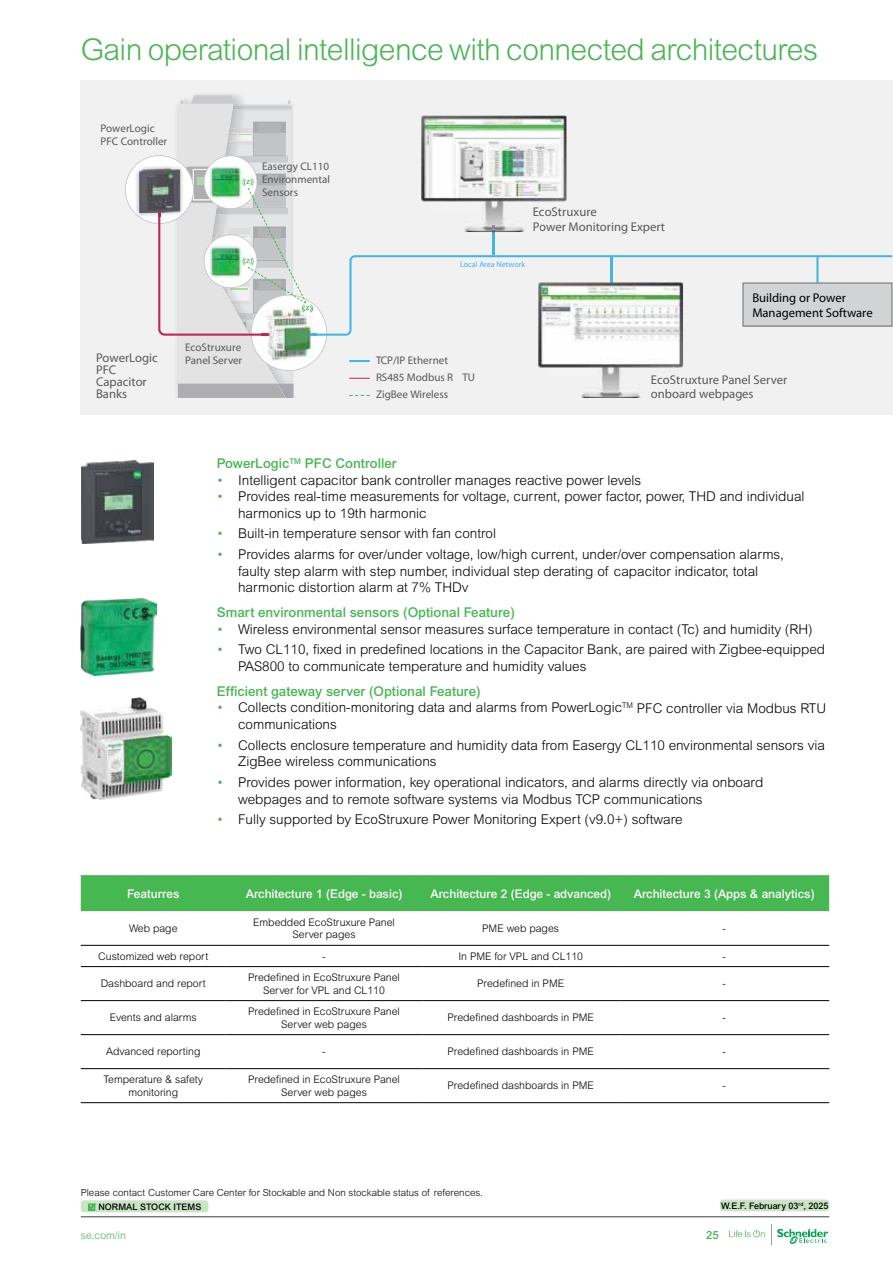
<style>
.page{position:relative;width:893px;height:1263px;background:#fff}
.page>*{position:absolute;margin:0;border:0;box-sizing:border-box;transform-origin:0 0}
.t1{font:300 30px "Arial MT Std";letter-spacing:-.02em;color:#46b751}
.t2{font:300 13.5px/16.5px "Arial MT Std";color:#000}
.t3{font:500 13.5px "Arial MT Std";color:#46b751}
.t4{font:300 12.75px/12.1px "Arial Rounded MT Pro";color:#58595b}
.t5{font:300 12.75px/15px "Arial Rounded MT Pro";color:#000}
.t6{font:500 12px "Arial MT Std";color:#fff}
.t7{font:500 11.25px "Arial MT Std";color:#46b751}
.t8{font:300 11.1px/12.8px "Arial Rounded MT Pro";color:#58595b}
.t9{font:300 10.5px/12.6px "Arial MT Std";color:#000;text-align:center}
.t10{font:300 10.5px "Arial MT Std";color:#46b751}
.t11{font:300 9.75px "Arial MT Std";color:#000}
.t12{font:500 9px "Arial MT Std";color:#000}
.t13{font:300 8.1px "Arial Rounded MT Pro";color:#44b4e4}
.s1{color:#46b751}
</style>
<div class="page">
<hr style="left:81px;top:1216px;width:748px;height:1px;background:#4d555b">
<div style="left:720px;top:1199px;width:109px;height:12px;background:#c9e5c4;border-radius:3px"></div>
<div style="left:81px;top:1200px;width:127px;height:12px;background:#c9e5c4;border-radius:3px"></div>
<svg style="left:88px;top:1203px;width:8px;height:8px"></svg>
<svg style="left:729px;top:1230px;width:36px;height:7px"></svg>
<svg style="left:771px;top:1224px;width:57px;height:20px"></svg>
<div style="left:81px;top:875px;width:748px;height:36px;background:#46b751"></div>
<svg style="left:81px;top:911px;width:748px;height:159px"></svg>
<hr style="left:81px;top:945px;width:145px;height:1px;background:#000">
<hr style="left:226px;top:945px;width:196px;height:1px;background:#000">
<hr style="left:422px;top:945px;width:197px;height:1px;background:#000">
<hr style="left:619px;top:945px;width:210px;height:1px;background:#000">
<hr style="left:81px;top:966px;width:145px;height:1px;background:#000">
<hr style="left:226px;top:966px;width:196px;height:1px;background:#000">
<hr style="left:422px;top:966px;width:197px;height:1px;background:#000">
<hr style="left:619px;top:966px;width:210px;height:1px;background:#000">
<hr style="left:81px;top:1000px;width:145px;height:1px;background:#000">
<hr style="left:226px;top:1000px;width:196px;height:1px;background:#000">
<hr style="left:422px;top:1000px;width:197px;height:1px;background:#000">
<hr style="left:619px;top:1000px;width:210px;height:1px;background:#000">
<hr style="left:81px;top:1034px;width:145px;height:1px;background:#000">
<hr style="left:226px;top:1034px;width:196px;height:1px;background:#000">
<hr style="left:422px;top:1034px;width:197px;height:1px;background:#000">
<hr style="left:619px;top:1034px;width:210px;height:1px;background:#000">
<hr style="left:81px;top:1068px;width:145px;height:1px;background:#000">
<hr style="left:226px;top:1068px;width:196px;height:1px;background:#000">
<hr style="left:422px;top:1068px;width:197px;height:1px;background:#000">
<hr style="left:619px;top:1068px;width:210px;height:1px;background:#000">
<hr style="left:81px;top:1102px;width:145px;height:1px;background:#000">
<hr style="left:226px;top:1102px;width:196px;height:1px;background:#000">
<hr style="left:422px;top:1102px;width:197px;height:1px;background:#000">
<hr style="left:619px;top:1102px;width:210px;height:1px;background:#000">
<img style="left:81px;top:598px;width:76px;height:77px">
<img style="left:81px;top:697px;width:91px;height:102px">
<div style="left:81px;top:80px;width:812px;height:334px;background:#f1f1f2"></div>
<hr style="left:493px;top:225px;width:2px;height:30px;background:#44b4e4">
<hr style="left:349px;top:360px;width:21px;height:2px;background:#44b4e4">
<svg style="left:349px;top:378px;width:21px;height:1px"></svg>
<svg style="left:349px;top:395px;width:21px;height:1px"></svg>
<img style="left:421px;top:115px;width:145px;height:117px">
<img style="left:534px;top:207px;width:28px;height:9px">
<svg style="left:563px;top:210px;width:3px;height:6px"></svg>
<svg style="left:534px;top:223px;width:5px;height:8px"></svg>
<img style="left:540px;top:223px;width:26px;height:9px">
<svg style="left:493px;top:225px;width:2px;height:7px"></svg>
<img style="left:538px;top:336px;width:145px;height:62px">
<img style="left:652px;top:375px;width:28px;height:9px">
<svg style="left:681px;top:377px;width:2px;height:7px"></svg>
<img style="left:651px;top:389px;width:32px;height:9px">
<svg style="left:327px;top:255px;width:565px;height:81px"></svg>
<svg style="left:125px;top:95px;width:202px;height:303px"></svg>
<img style="left:81px;top:461px;width:72px;height:82px">
<h1 class="t1" style="left:81px;top:32px;width:739px">Gain operational intelligence with connected architectures</h1>
<p class="t8" style="left:101px;top:122px;width:68px">PowerLogic<br>PFC Controller</p>
<p class="t8" style="left:262px;top:160px;width:69px;text-align:justify">Easergy CL110<br>Environmental Sensors</p>
<p class="t4" style="left:533px;top:204px;width:134px;line-height:15px">EcoStruxure<br>Power Monitoring Expert</p>
<p class="t13" style="left:460px;top:260px;width:67px">Local Area Network</p>
<p class="t8" style="left:185px;top:341px;width:59px">EcoStruxure<br>Panel Server</p>
<p class="t4" style="left:96px;top:351px;width:63px">PowerLogic<br>PFC<br>Capacitor<br>Banks</p>
<p class="t8" style="left:376px;top:351px;width:101px;line-height:17.2px">TCP/IP Ethernet<br>RS485 Modbus R TU<br>ZigBee Wireless</p>
<p class="t5" style="left:752px;top:290px;width:122px">Building or Power<br>Management Software</p>
<p class="t4" style="left:651px;top:372px;width:138px;line-height:14.2px">EcoStruxture Panel Server onboard webpages</p>
<p class="t3" style="left:217px;top:456px;width:181px">PowerLogic<sup>TM</sup> PFC Controller</p>
<p class="t2" style="left:217px;top:472px;width:426px"><span class="s1">•</span> Intelligent capacitor bank controller manages reactive power levels</p>
<p class="t2" style="left:238px;top:488px;width:568px;text-indent:-21px"><span class="s1">•</span> Provides real-time measurements for voltage, current, power factor, power, THD and individual harmonics up to 19th harmonic</p>
<p class="t2" style="left:217px;top:525px;width:281px"><span class="s1">•</span> Built-in temperature sensor with fan control</p>
<p class="t2" style="left:238px;top:546px;width:547px;text-indent:-21px"><span class="s1">•</span> Provides alarms for over/under voltage, low/high current, under/over compensation alarms, faulty step alarm with step number, individual step derating of capacitor indicator, total harmonic distortion alarm at 7% THDv</p>
<p class="t3" style="left:217px;top:604px;width:299px">Smart environmental sensors (Optional Feature)</p>
<p class="t2" style="left:217px;top:621px;width:597px"><span class="s1">•</span> Wireless environmental sensor measures surface temperature in contact (Tc) and humidity (RH)</p>
<p class="t2" style="left:238px;top:641px;width:588px;text-indent:-21px"><span class="s1">•</span> Two CL110, fixed in predefined locations in the Capacitor Bank, are paired with Zigbee-equipped<br>PAS800 to communicate temperature and humidity values</p>
<p class="t3" style="left:217px;top:683px;width:265px">Efficient gateway server (Optional Feature)</p>
<p class="t2" style="left:238px;top:699px;width:590px;text-indent:-21px"><span class="s1">•</span> Collects condition-monitoring data and alarms from PowerLogic<sup>TM</sup> PFC controller via Modbus RTU communications</p>
<p class="t2" style="left:238px;top:737px;width:588px;text-indent:-21px"><span class="s1">•</span> Collects enclosure temperature and humidity data from Easergy CL110 environmental sensors via<br>ZigBee wireless communications</p>
<p class="t2" style="left:238px;top:774px;width:527px;text-indent:-21px"><span class="s1">•</span> Provides power information, key operational indicators, and alarms directly via onboard webpages and to remote software systems via Modbus TCP communications</p>
<p class="t2" style="left:217px;top:811px;width:467px"><span class="s1">•</span> Fully supported by EcoStruxure Power Monitoring Expert (v9.0+) software</p>
<p class="t6" style="left:127px;top:886px;width:54px">Featurres</p>
<p class="t6" style="left:246px;top:886px;width:158px">Architecture 1 (Edge - basic)</p>
<p class="t6" style="left:430px;top:886px;width:182px">Architecture 2 (Edge - advanced)</p>
<p class="t6" style="left:634px;top:886px;width:182px">Architecture 3 (Apps &amp; analytics)</p>
<p class="t9" style="left:129px;top:922px;width:50px">Web page</p>
<p class="t9" style="left:253px;top:916px;width:143px">Embedded EcoStruxure Panel<br>Server pages</p>
<p class="t9" style="left:482px;top:922px;width:78px">PME web pages</p>
<p class="t9" style="left:722px;top:922px;width:5px">-</p>
<p class="t9" style="left:98px;top:950px;width:111px">Customized web report</p>
<p class="t9" style="left:322px;top:950px;width:5px">-</p>
<p class="t9" style="left:458px;top:950px;width:126px">In PME for VPL and CL110</p>
<p class="t9" style="left:722px;top:950px;width:5px">-</p>
<p class="t9" style="left:101px;top:977px;width:107px">Dashboard and report</p>
<p class="t9" style="left:248px;top:971px;width:153px">Predefined in EcoStruxure Panel<br>Server for VPL and CL110</p>
<p class="t9" style="left:477px;top:977px;width:88px">Predefined in PME</p>
<p class="t9" style="left:722px;top:977px;width:5px">-</p>
<p class="t9" style="left:110px;top:1011px;width:88px">Events and alarms</p>
<p class="t9" style="left:248px;top:1005px;width:153px">Predefined in EcoStruxure Panel<br>Server web pages</p>
<p class="t9" style="left:447px;top:1011px;width:148px">Predefined dashboards in PME</p>
<p class="t9" style="left:722px;top:1011px;width:5px">-</p>
<p class="t9" style="left:106px;top:1045px;width:96px">Advanced reporting</p>
<p class="t9" style="left:322px;top:1045px;width:5px">-</p>
<p class="t9" style="left:447px;top:1045px;width:148px">Predefined dashboards in PME</p>
<p class="t9" style="left:722px;top:1045px;width:5px">-</p>
<p class="t9" style="left:104px;top:1073px;width:101px">Temperature &amp; safety monitoring</p>
<p class="t9" style="left:248px;top:1073px;width:153px">Predefined in EcoStruxure Panel<br>Server web pages</p>
<p class="t9" style="left:447px;top:1079px;width:148px">Predefined dashboards in PME</p>
<p class="t9" style="left:722px;top:1079px;width:5px">-</p>
<p class="t11" style="left:81px;top:1187px;width:403px">Please contact Customer care center for Stockable and Non stockable status of references.</p>
<p class="t12" style="left:88px;top:1202px;width:115px"><span class="s1">☑</span> NORMAL STOCK ITEMS</p>
<p class="t12" style="left:721px;top:1200px;width:109px">W.E.F. February 03<sup>rd</sup>, 2025</p>
<p class="t10" style="left:81px;top:1229px;width:47px">se.com/in</p>
<p class="t7" style="left:706px;top:1228px;width:14px">25</p>
</div>
